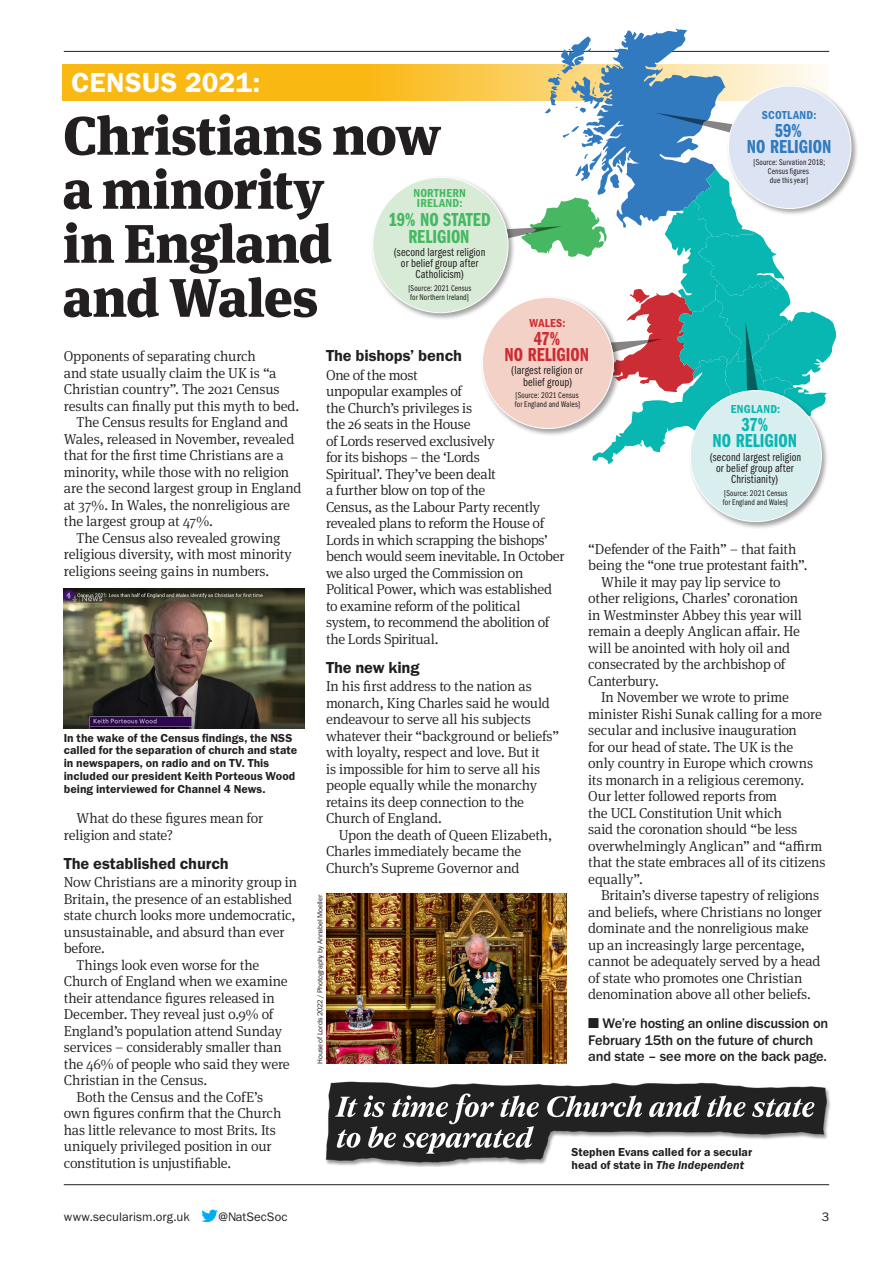
<style>
.page{position:relative;width:893px;height:1263px;background:#fff}
.page>*{position:absolute;margin:0;border:0;box-sizing:border-box;transform-origin:0 0}
.Header_Temp{font:900 54px/54px "Meta Serif Pro";letter-spacing:-.01em;color:#231f20}
.t1{font:28.5px "Franklin Gothic URW Dem";letter-spacing:.01em;color:#fff}
.z_Percent{font:19.5px/16.5px "Franklin Gothic URW Com Dem";color:#45b861;text-align:center}
.z_Percent-2{font:19.5px/16.5px "Franklin Gothic URW Com Dem";color:#317abf;text-align:center}
.z_Percent-3{font:19.5px/16.5px "Franklin Gothic URW Com Dem";color:#08b6b2;text-align:center}
.z_Percent-4{font:19.5px/16.5px "Franklin Gothic URW Com Dem";color:#cc2c33;text-align:center}
.Crosshead{font:16.5px "Franklin Gothic URW Dem";letter-spacing:-.005em;color:#231f20}
.Body_Text_Indented_U{font:300 14.4px/16.5px "Meta Serif Pro";letter-spacing:-.015em;color:#231f20}
.Body_Text_No_Indent{font:300 14.4px/16.5px "Meta Serif Pro";letter-spacing:-.025em;color:#231f20}
.Body_Text_Indented_U-2{font:500 14.4px/16.5px "Franklin Gothic URW";letter-spacing:-.015em;color:#231f20}
.t2{font:12.75px "Franklin Gothic URW Boo";letter-spacing:.01em;color:#231f20}
.Caption_Black{font:12px/12.8px "Franklin Gothic URW Dem";letter-spacing:.005em;color:#231f20}
.z_group{font:12px/11.2px "Franklin Gothic URW Com Boo";letter-spacing:.015em;color:#231f20;text-align:center}
.z_Country{font:12px/10.5px "Franklin Gothic URW Con Dem";letter-spacing:.02em;color:#45b861}
.z_Country-2{font:12px "Franklin Gothic URW Con Dem";letter-spacing:.03em;color:#317abf}
.z_Country-3{font:12px "Franklin Gothic URW Con Dem";letter-spacing:.025em;color:#08b6b2}
.z_Country-4{font:12px "Franklin Gothic URW Con Dem";letter-spacing:.025em;color:#cc2c33}
.z_source{font:8.7px/9px "Franklin Gothic URW Com Boo";letter-spacing:.025em;color:#231f20}
.Photo_Credit{font:7.5px "Franklin Gothic URW Boo";letter-spacing:-.015em;color:#231f20}
.s1{font-family:"Franklin Gothic URW Dem Ita"}
</style>
<div class="page">
<hr style="left:64px;top:1184px;width:765px;height:1px;background:#231f20">
<svg style="left:201px;top:1209px;width:17px;height:13px"></svg>
<hr style="left:64px;top:51px;width:765px;height:1px;background:#231f20">
<img style="left:325px;top:1081px;width:506px;height:86px">
<img style="left:64px;top:588px;width:241px;height:140px">
<img style="left:326px;top:893px;width:241px;height:171px">
<svg style="left:63px;top:65px;width:435px;height:36px;background:#faba1c"></svg>
<svg style="left:498px;top:28px;width:338px;height:436px"></svg>
<div style="left:371px;top:175px;width:145px;height:146px;background:#231f20;opacity:.42"></div>
<div style="left:373px;top:177px;width:135px;height:136px;background:#d7ebd7;border-radius:50%"></div>
<div style="left:726px;top:84px;width:133px;height:132px;background:#231f20;opacity:.42"></div>
<div style="left:728px;top:86px;width:123px;height:123px;background:#dce4f3;border-radius:50%"></div>
<div style="left:688px;top:388px;width:141px;height:141px;background:#231f20;opacity:.42"></div>
<div style="left:690px;top:390px;width:131px;height:132px;background:#d9eeee;border-radius:50%"></div>
<div style="left:480px;top:295px;width:141px;height:141px;background:#231f20;opacity:.42"></div>
<div style="left:482px;top:297px;width:131px;height:131px;background:#f4d1c6;border-radius:50%"></div>
<h2 class="t1" style="left:71px;top:65px;width:190px">CENSUS 2021:</h2>
<p class="z_Country-2" style="left:762px;top:107px;width:56px">SCOTLAND:</p>
<p class="z_Percent-2" style="left:747px;top:121px;width:86px">59%<br>NO RELIGION</p>
<p class="z_source" style="left:753px;top:158px;width:73px;text-align:center">[Source: Survation 2018;<br>Census figures<br>due this year]</p>
<p class="Header_Temp" style="left:63px;top:104px;width:380px">Christians now a minority<br>in England and Wales</p>
<p class="z_Country" style="left:413px;top:187px;width:54px">NORTHERN<br>IRELAND:</p>
<p class="z_Percent" style="left:389px;top:210px;width:104px">19% NO STATED<br>RELIGION</p>
<p class="z_group" style="left:394px;top:246px;width:93px">(second largest religion or belief group after<br>Catholicism)</p>
<p class="z_source" style="left:408px;top:283px;width:65px">[Source: 2021 Census for Northern Ireland]</p>
<p class="z_Country-4" style="left:530px;top:315px;width:37px">WALES:</p>
<p class="z_Percent-4" style="left:505px;top:329px;width:86px">47%<br>NO RELIGION</p>
<p class="z_group" style="left:511px;top:364px;width:73px">(largest religion or belief group)</p>
<p class="z_source" style="left:515px;top:390px;width:67px">[Source: 2021 Census for England and Wales]</p>
<p class="Crosshead" style="left:326px;top:346px;width:138px">The bishops’ bench</p>
<p class="Body_Text_No_Indent" style="left:326px;top:366px;width:240px">One of the most<br>unpopular examples of<br>the Church’s privileges is<br>the 26 seats in the House<br>of Lords reserved exclusively<br>for its bishops – the ‘Lords<br>Spiritual’. They’ve been dealt<br>a further blow on top of the<br>Census, as the Labour Party recently revealed plans to reform the House of<br>Lords in which scrapping the bishops’ bench would seem inevitable. In October we also urged the Commission on<br>Political Power, which was established to examine reform of the political system, to recommend the abolition of the Lords Spiritual.</p>
<p class="Crosshead" style="left:326px;top:657px;width:95px">The new king</p>
<p class="Body_Text_Indented_U" style="left:326px;top:677px;width:235px">In his first address to the nation as monarch, King Charles said he would endeavour to serve all his subjects whatever their “background or beliefs” with loyalty, respect and love. But it<br>is impossible for him to serve all his people equally while the monarchy retains its deep connection to the Church of England.</p>
<p class="Body_Text_Indented_U" style="left:326px;top:826px;width:228px;text-indent:13px">Upon the death of Queen Elizabeth,<br>Charles immediately became the<br>Church’s Supreme Governor and</p>
<p class="Body_Text_Indented_U" style="left:64px;top:347px;width:237px">Opponents of separating church<br>and state usually claim the UK is “a Christian country”. The 2021 Census results can finally put this myth to bed.</p>
<p class="Body_Text_Indented_U" style="left:64px;top:413px;width:239px;text-indent:13px">The Census results for England and Wales, released in November, revealed that for the first time Christians are a minority, while those with no religion are the second largest group in England at 37%. In Wales, the nonreligious are the largest group at 47%.</p>
<p class="Body_Text_Indented_U" style="left:64px;top:529px;width:230px;text-indent:13px">The Census also revealed growing religious diversity, with most minority religions seeing gains in numbers.</p>
<p class="z_Country-3" style="left:731px;top:401px;width:51px">ENGLAND:</p>
<p class="z_Percent-3" style="left:713px;top:415px;width:86px">37%<br>NO RELIGION</p>
<p class="z_group" style="left:710px;top:451px;width:93px">(second largest religion or belief group after<br>Christianity)</p>
<p class="z_source" style="left:723px;top:488px;width:67px">[Source: 2021 Census for England and Wales]</p>
<p class="Body_Text_Indented_U" style="left:588px;top:540px;width:221px">“Defender of the Faith” – that faith being the “one true protestant faith”.</p>
<p class="Body_Text_Indented_U" style="left:588px;top:573px;width:215px;text-indent:13px">While it may pay lip service to other religions, Charles’ coronation in Westminster Abbey this year will remain a deeply Anglican affair. He will be anointed with holy oil and consecrated by the archbishop of<br>Canterbury.</p>
<p class="Body_Text_Indented_U" style="left:588px;top:688px;width:239px;text-indent:13px">In November we wrote to prime minister Rishi Sunak calling for a more secular and inclusive inauguration<br>for our head of state. The UK is the<br>only country in Europe which crowns its monarch in a religious ceremony.<br>Our letter followed reports from<br>the UCL Constitution Unit which<br>said the coronation should “be less overwhelmingly Anglican” and “affirm that the state embraces all of its citizens equally”.</p>
<p class="Body_Text_Indented_U" style="left:588px;top:886px;width:235px;text-indent:13px">Britain’s diverse tapestry of religions and beliefs, where Christians no longer dominate and the nonreligious make up an increasingly large percentage, cannot be adequately served by a head of state who promotes one Christian denomination above all other beliefs.</p>
<p class="Body_Text_Indented_U-2" style="left:588px;top:1015px;width:241px">■ We’re hosting an online discussion on<br>February 15th on the future of church and state – see more on the back page.</p>
<p class="Caption_Black" style="left:64px;top:731px;width:235px">In the wake of the Census findings, the NSS called for the separation of church and state in newspapers, on radio and on TV. This included our president Keith Porteous Wood being interviewed for Channel 4 News.</p>
<p class="Body_Text_Indented_U" style="left:64px;top:809px;width:201px;text-indent:13px">What do these figures mean for religion and state?</p>
<p class="Crosshead" style="left:64px;top:853px;width:166px">The established church</p>
<p class="Body_Text_Indented_U" style="left:64px;top:873px;width:235px">Now Christians are a minority group in<br>Britain, the presence of an established state church looks more undemocratic, unsustainable, and absurd than ever before.</p>
<p class="Body_Text_Indented_U" style="left:64px;top:956px;width:227px;text-indent:13px">Things look even worse for the Church of England when we examine their attendance figures released in December. They reveal just 0.9% of England’s population attend Sunday services – considerably smaller than the 46% of people who said they were Christian in the Census.</p>
<p class="Body_Text_Indented_U" style="left:64px;top:1088px;width:219px;text-indent:13px">Both the Census and the CofE’s own figures confirm that the Church has little relevance to most Brits. Its uniquely privileged position in our constitution is unjustifiable.</p>
<p class="Photo_Credit" style="left:315px;top:1064px;width:171px;rotate:-90deg">House of Lords 2022 / Photography by Annabel Moeller</p>
<p class="Caption_Black" style="left:572px;top:1145px;width:182px">Stephen Evans called for a secular head of state in <span class="s1">The Independent</span></p>
<p class="t2" style="left:64px;top:1209px;width:128px">www.secularism.org.uk</p>
<p class="t2" style="left:219px;top:1209px;width:70px">@NatSecSoc</p>
<p class="t2" style="left:822px;top:1209px;width:9px">3</p>
</div>
